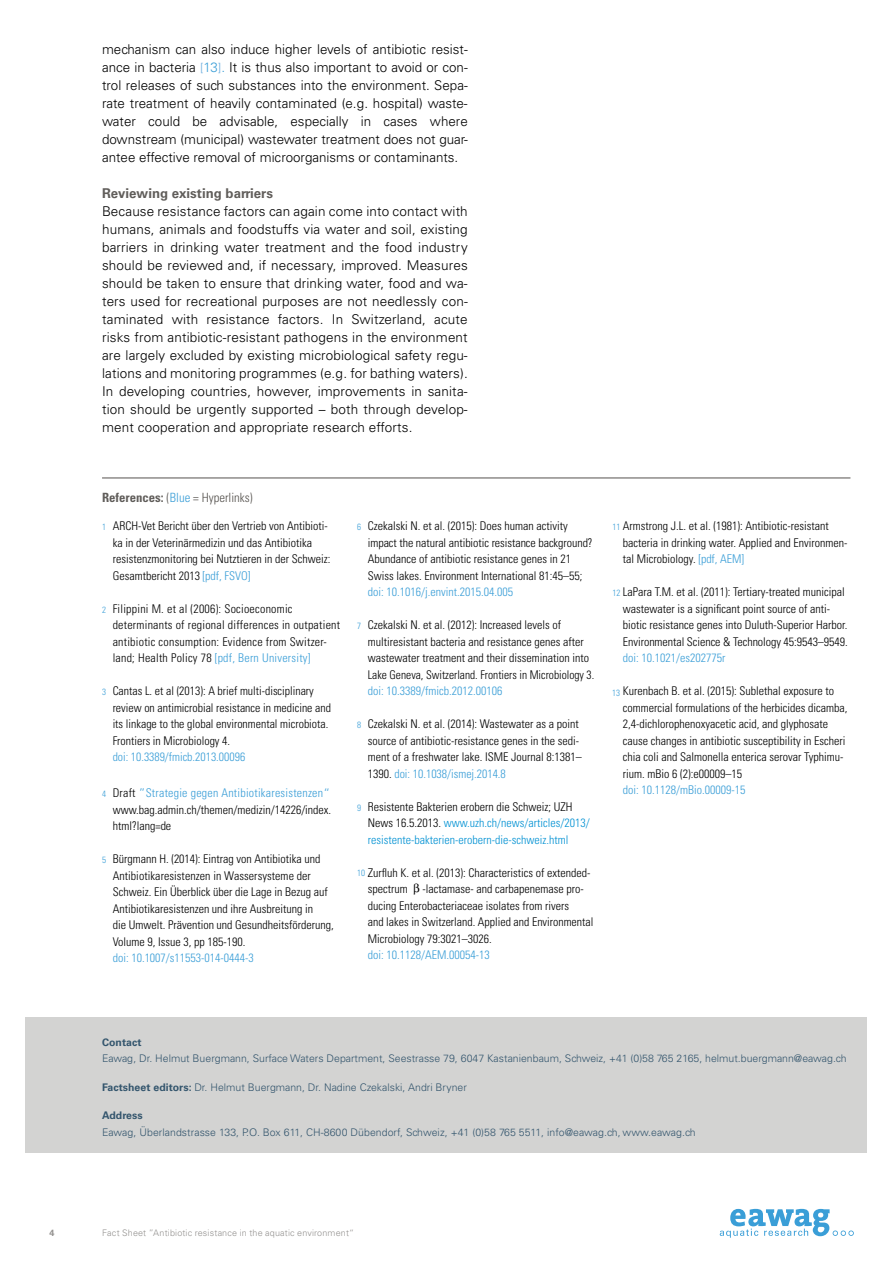
<style>
.page{position:relative;width:893px;height:1263px;background:#fff}
.page>*{position:absolute;margin:0;border:0;box-sizing:border-box;transform-origin:0 0}
.t1{font:300 13.5px/18px "Univers LT Std";color:#000;text-align:justify}
.t2{font:700 13.5px "Univers LT Std";color:#605d5a}
.t3{font:300 condensed 12.75px "Univers LT Std";color:#55524e}
.t4{font:300 condensed 12px/16.5px "Univers LT Std";color:#000}
.t5{font:300 condensed 12px "Univers LT Std";color:#3a9ed7}
.t6{font:300 condensed 12px/16.5px "Univers LT Std";letter-spacing:.02em;color:#000}
.t7{font:300 condensed 12px/16.5px "Univers LT Std";color:#0091d3}
.t8{font:300 10.5px "Univers LT Std";color:#33556d}
.t9{font:700 10.5px "Univers LT Std";letter-spacing:.005em;color:#33556d}
.t10{font:300 9px "Univers LT Std";letter-spacing:.02em;color:#949290}
.t11{font:300 condensed 9px "Univers LT Std";color:#3a9ed7}
.t12{font:700 9px "Univers LT Std";color:#949290}
.s1{font-size:12.75px;color:#74b2e0}
.s2{color:#3a9ed7}
.s3{font-weight:700;color:#605d5a}
.s4{font-stretch:normal;color:#3a9ed7}
.s5{color:#000}
.s6{font-family:"Li Gothic Med";font-weight:400;font-stretch:normal}
.s7{font-weight:700}
</style>
<div class="page">
<svg style="left:720px;top:1209px;width:134px;height:29px"></svg>
<hr style="left:102px;top:478px;width:748px;height:1px;background:#55524e">
<div style="left:26px;top:1017px;width:841px;height:135px;background:#d3d3d2"></div>
<p class="t1" style="left:102px;top:40px;width:367px">mechanism can also induce higher levels of antibiotic resist&shy;ance in bacteria <span class="s1">[</span><span class="s2">13</span><span class="s1">]</span><span class="s2">.</span> It is thus also important to avoid or con&shy;trol releases of such substances into the environment. Sepa&shy;rate treatment of heavily contaminated (e.g. hospital) waste&shy;water could be advisable, especially in cases where downstream (municipal) wastewater treatment does not guar&shy;antee effective removal of microorganisms or contaminants.</p>
<p class="t2" style="left:102px;top:185px;width:172px">Reviewing existing barriers</p>
<p class="t1" style="left:102px;top:202px;width:367px">Because resistance factors can again come into contact with humans, animals and foodstuffs via water and soil, existing barriers in drinking water treatment and the food industry should be reviewed and, if necessary, improved. Measures should be taken to ensure that drinking water, food and wa&shy;ters used for recreational purposes are not needlessly con&shy;taminated with resistance factors. In Switzerland, acute risks from antibiotic-resistant pathogens in the environment are largely excluded by existing microbiological safety regu&shy;lations and monitoring programmes (e.g. for bathing waters).<br>In developing countries, however, improvements in sanita&shy;tion should be urgently supported – both through develop&shy;ment cooperation and appropriate research efforts.</p>
<p class="t3" style="left:102px;top:490px;width:152px"><span class="s3">References:</span> (<span class="s2">Blue</span> = Hyperlinks)</p>
<p class="t4" style="left:113px;top:518px;width:219px">ARCH-Vet Bericht über den Vertrieb von Antibioti&shy;ka in der Veterinärmedizin und das Antibiotika resistenzmonitoring bei Nutztieren in der Schweiz:<br>Gesamtbericht 2013 <span class="s2">[pdf, FSVO]</span></p>
<p class="t6" style="left:113px;top:600px;width:229px">Filippini M. et al (2006): Socioeconomic determinants of regional differences in outpatient antibiotic consumption: Evidence from Switzer&shy;land; Health Policy 78 <span class="s2">[pdf, Bern University]</span></p>
<p class="t4" style="left:113px;top:683px;width:220px">Cantas L. et al (2013): A brief multi-disciplinary review on antimicrobial resistance in medicine and its linkage to the global environmental microbiota.<br>Frontiers in Microbiology 4.</p>
<p class="t5" style="left:113px;top:750px;width:134px">doi: 10.3389/fmicb.2013.00096</p>
<p class="t4" style="left:113px;top:785px;width:220px;text-align:justify">Draft <span class="s4">”</span><span class="s2">Strategie gegen Antibiotikaresistenzen</span><span class="s4">“ </span>www.bag.admin.ch/themen/medizin/14226/index. html?lang=de</p>
<p class="t4" style="left:113px;top:851px;width:223px">Bürgmann H. (2014): Eintrag von Antibiotika und Antibiotikaresistenzen in Wassersysteme der Schweiz. Ein Überblick über die Lage in Bezug auf Antibiotikaresistenzen und ihre Ausbreitung in<br>die Umwelt. Prävention und Gesundheitsförderung, Volume 9, Issue 3, pp 185-190.</p>
<p class="t5" style="left:113px;top:951px;width:143px">doi: 10.1007/s11553-014-0444-3</p>
<p class="t4" style="left:368px;top:518px;width:226px">Czekalski N. et al. (2015): Does human activity impact the natural antibiotic resistance background?<br>Abundance of antibiotic resistance genes in 21<br>Swiss lakes. Environment International 81:45–55;</p>
<p class="t5" style="left:368px;top:585px;width:147px">doi: 10.1016/j.envint.2015.04.005</p>
<p class="t4" style="left:368px;top:617px;width:228px">Czekalski N. et al. (2012): Increased levels of multiresistant bacteria and resistance genes after wastewater treatment and their dissemination into Lake Geneva, Switzerland. Frontiers in Microbiology 3.</p>
<p class="t5" style="left:368px;top:684px;width:136px">doi: 10.3389/fmicb.2012.00106</p>
<p class="t4" style="left:368px;top:716px;width:215px">Czekalski N. et al. (2014): Wastewater as a point source of antibiotic-resistance genes in the sedi&shy;ment of a freshwater lake. ISME Journal 8:1381– 1390. <span class="s2">doi: 10.1038/ismej.2014.8</span></p>
<p class="t7" style="left:368px;top:798px;width:223px"><span class="s5">Resistente Bakterien erobern die Schweiz; UZH<br>News 16.5.2013.</span> www.uzh.ch/news/articles/2013/ resistente-bakterien-erobern-die-schweiz.html</p>
<p class="t4" style="left:368px;top:864px;width:227px">Zurfluh K. et al. (2013): Characteristics of extended&shy;spectrum <span class="s6">β</span>-lactamase- and carbapenemase pro&shy;ducing Enterobacteriaceae isolates from rivers<br>and lakes in Switzerland. Applied and Environmental Microbiology 79:3021–3026.</p>
<p class="t5" style="left:368px;top:948px;width:123px">doi: 10.1128/AEM.00054-13</p>
<p class="t11" style="left:102px;top:522px;width:5px">1</p>
<p class="t11" style="left:357px;top:521px;width:5px">6</p>
<p class="t11" style="left:102px;top:604px;width:5px">2</p>
<p class="t11" style="left:357px;top:620px;width:5px">7</p>
<p class="t11" style="left:102px;top:686px;width:5px">3</p>
<p class="t11" style="left:357px;top:720px;width:5px">8</p>
<p class="t11" style="left:102px;top:788px;width:5px">4</p>
<p class="t11" style="left:357px;top:802px;width:5px">9</p>
<p class="t11" style="left:102px;top:854px;width:5px">5</p>
<p class="t11" style="left:357px;top:868px;width:9px">10</p>
<p class="t4" style="left:623px;top:518px;width:226px">Armstrong J.L. et al. (1981): Antibiotic-resistant bacteria in drinking water. Applied and Environmen&shy;tal Microbiology. <span class="s2">[pdf, AEM]</span></p>
<p class="t4" style="left:623px;top:584px;width:226px">LaPara T.M. et al. (2011): Tertiary-treated municipal wastewater is a significant point source of anti&shy;biotic resistance genes into Duluth-Superior Harbor.<br>Environmental Science &amp; Technology 45:9543–9549.</p>
<p class="t5" style="left:623px;top:651px;width:104px">doi: 10.1021/es202775r</p>
<p class="t4" style="left:623px;top:683px;width:226px">Kurenbach B. et al. (2015): Sublethal exposure to commercial formulations of the herbicides dicamba, 2,4-dichlorophenoxyacetic acid, and glyphosate cause changes in antibiotic susceptibility in Escheri chia coli and Salmonella enterica serovar Typhimu&shy;rium. mBio 6 (2):e00009–15</p>
<p class="t5" style="left:623px;top:783px;width:124px">doi: 10.1128/mBio.00009-15</p>
<p class="t11" style="left:612px;top:522px;width:9px">11</p>
<p class="t11" style="left:612px;top:588px;width:9px">12</p>
<p class="t11" style="left:612px;top:687px;width:9px">13</p>
<p class="t9" style="left:102px;top:1036px;width:41px">Contact</p>
<p class="t8" style="left:102px;top:1052px;width:746px">Eawag, Dr. Helmut Buergmann, Surface Waters Department, Seestrasse 79, 6047 Kastanienbaum, Schweiz, +41 (0)58 765 2165, helmut.buergmann@eawag.ch</p>
<p class="t8" style="left:102px;top:1080px;width:366px"><span class="s7">Factsheet editors:</span> Dr. Helmut Buergmann, Dr. Nadine Czekalski, Andri Bryner</p>
<p class="t9" style="left:102px;top:1109px;width:42px">Address</p>
<p class="t8" style="left:102px;top:1125px;width:595px">Eawag, Überlandstrasse 133, P.O. Box 611, CH-8600 Dübendorf, Schweiz, +41 (0)58 765 5511, info@eawag.ch, www.eawag.ch</p>
<p class="t12" style="left:49px;top:1227px;width:7px">4</p>
<p class="t10" style="left:102px;top:1227px;width:254px">Fact Sheet ”Antibiotic resistance in the aquatic environment“</p>
</div>
